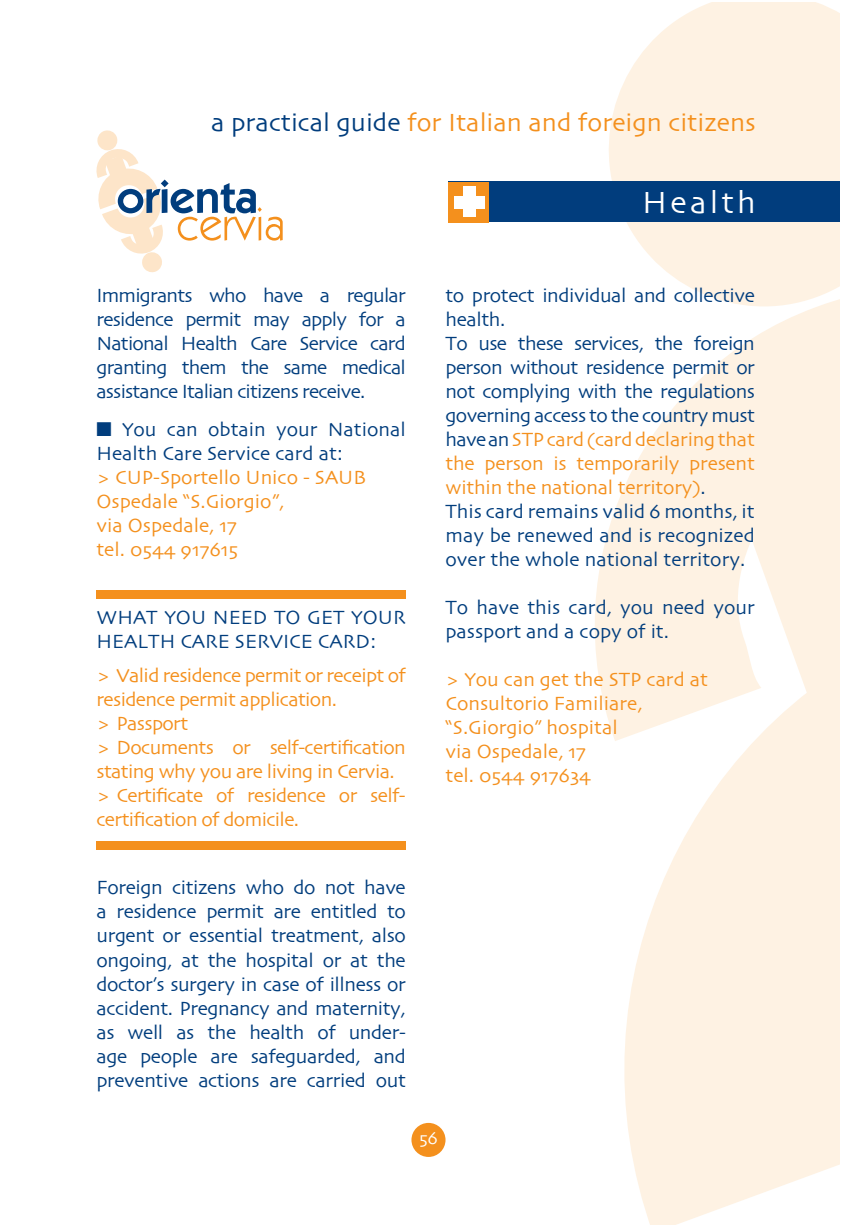
<style>
.page{position:relative;width:857px;height:1225px;background:#fff}
.page>*{position:absolute;margin:0;border:0;box-sizing:border-box;transform-origin:0 0}
.t1{font:32px "Skia";letter-spacing:.1em;color:#fff}
.t2{font:26px "Skia";color:#f4901d}
.t3{font:20px/24px "Skia";letter-spacing:-.01em;color:#013d7d}
.t4{font:20px/24px "Skia";letter-spacing:-.03em;color:#f4901d}
.t5{font:20px/24px "Skia";color:#f4901d}
.t6{font:18px "Skia";color:#fff}
.s1{color:#013d7d}
.s2{color:#f4901d}
</style>
<div class="page">
<svg style="left:609px;top:3px;width:230px;height:239px;background:#fef3e5"></svg>
<svg style="left:608px;top:242px;width:231px;height:289px;fill:#fef2e3"></svg>
<div style="left:721px;top:412px;width:118px;height:119px;background:#fef2e3"></div>
<svg style="left:595px;top:531px;width:244px;height:694px;fill:#fef2e3"></svg>
<svg style="left:96px;top:130px;width:186px;height:143px"></svg>
<div style="left:411px;top:1123px;width:34px;height:34px;background:#f4901d;border-radius:50%"></div>
<div style="left:448px;top:181px;width:391px;height:41px;background:#013d7d"></div>
<div style="left:448px;top:182px;width:41px;height:41px;background:#f4901d"></div>
<div style="left:463px;top:186px;width:12px;height:31px;background:#fff"></div>
<div style="left:453px;top:196px;width:31px;height:12px;background:#fff"></div>
<div style="left:96px;top:590px;width:309px;height:8px;background:#f4901d"></div>
<div style="left:96px;top:841px;width:309px;height:8px;background:#f4901d"></div>
<h2 class="t2" style="left:211px;top:107px;width:545px"><span class="s1">a practical guide</span> for Italian and foreign citizens</h2>
<h1 class="t1" style="left:642px;top:183px;width:115px">Health</h1>
<p class="t3" style="left:96px;top:285px;width:311px;text-align:justify">Immigrants who have a regular residence permit may apply for a National Health Care Service card granting them the same medical assistance Italian citizens receive.</p>
<p class="t3" style="left:96px;top:419px;width:310px">■ You can obtain your National<br>Health Care Service card at:</p>
<p class="t5" style="left:96px;top:467px;width:271px">&gt; CUP-Sportello Unico - SAUB<br>Ospedale “S.Giorgio”,<br>via Ospedale, 17<br>tel. 0544 917615</p>
<p class="t3" style="left:96px;top:607px;width:310px">WHAT YOU NEED TO GET YOUR<br>HEALTH CARE SERVICE CARD:</p>
<p class="t4" style="left:96px;top:665px;width:311px">&gt; Valid residence permit or receipt of residence permit application.<br>&gt; Passport<br>&gt; Documents or self-certification stating why you are living in Cervia. &gt; Certificate of residence or self&shy;certification of domicile.</p>
<p class="t3" style="left:445px;top:285px;width:311px">to protect individual and collective health.<br>To use these services, the foreign person without residence permit or not complying with the regulations governing access to the country must have an <span class="s2">STP card (card declaring that the person is temporarily present within the national territory)</span>.<br>This card remains valid 6 months, it may be renewed and is recognized over the whole national territory.</p>
<p class="t3" style="left:445px;top:597px;width:310px">To have this card, you need your passport and a copy of it.</p>
<p class="t5" style="left:445px;top:669px;width:264px">&gt; You can get the STP card at<br>Consultorio Familiare, “S.Giorgio” hospital<br>via Ospedale, 17<br>tel. 0544 917634</p>
<p class="t3" style="left:96px;top:877px;width:311px;text-align:justify">Foreign citizens who do not have a residence permit are entitled to urgent or essential treatment, also ongoing, at the hospital or at the doctor’s surgery in case of illness or accident. Pregnancy and maternity, as well as the health of under&shy;age people are safeguarded, and preventive actions are carried out</p>
<p class="t6" style="left:419px;top:1127px;width:20px">56</p>
</div>
